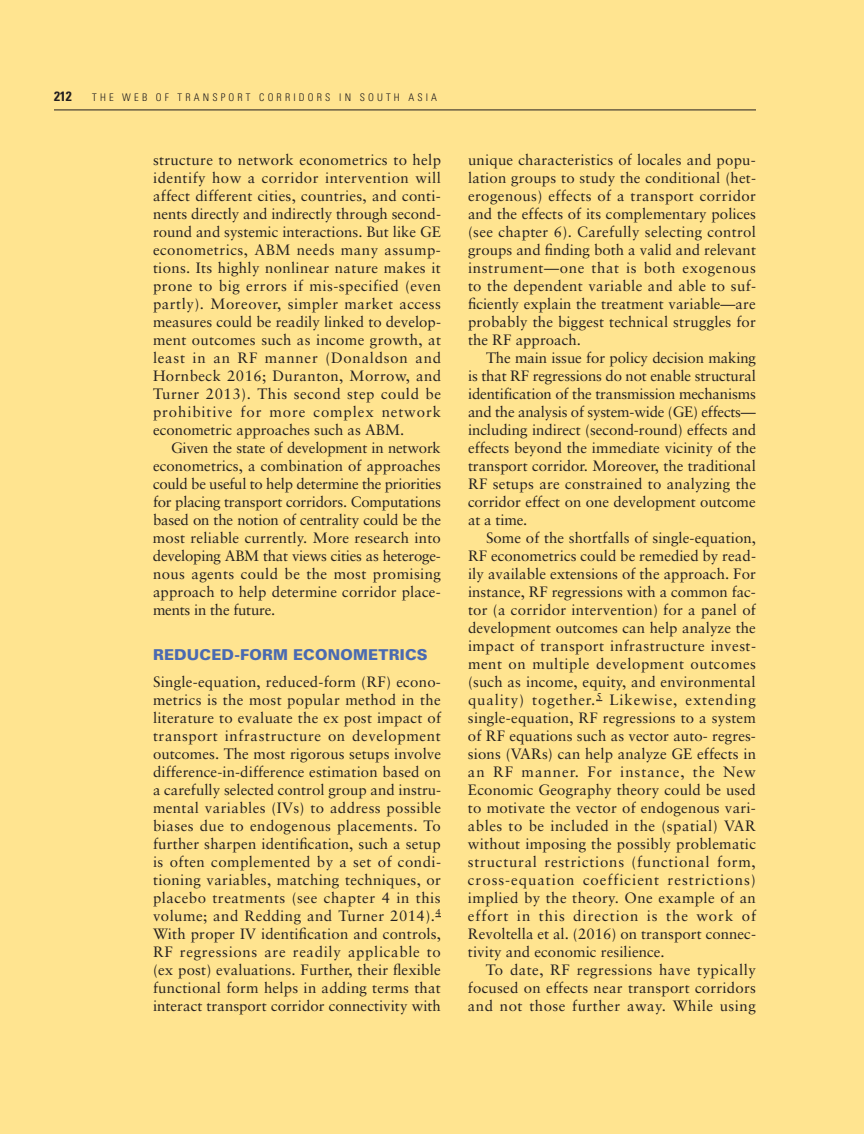
<style>
.page{position:relative;width:864px;height:1134px;background:#ffe490}
.page>*{position:absolute;margin:0;border:0;box-sizing:border-box;transform-origin:0 0}
.t1{font:15px/18px "Sabon";letter-spacing:.005em;color:#231f20;text-align:justify}
.t2{font:900 15px "Univers";letter-spacing:.015em;color:#4a6ab2}
.t3{font:700 condensed 13.5px "Univers";color:#231f20}
.t4{font:300 condensed 10.5px "Univers";color:#231f20}
</style>
<div class="page">
<hr style="left:54px;top:110px;width:702px;height:1px;background:#231f20">
<p class="t3" style="left:54px;top:88px;width:19px">212</p>
<p class="t4" style="left:92px;top:91px;width:8px">THE</p>
<p class="t4" style="left:122px;top:91px;width:10px">WEB</p>
<p class="t4" style="left:156px;top:91px;width:8px">OF</p>
<p class="t4" style="left:178px;top:91px;width:35px">TR ANSPORT</p>
<p class="t4" style="left:259px;top:91px;width:18px">C ORRIDORS</p>
<p class="t4" style="left:339px;top:91px;width:7px">IN</p>
<p class="t4" style="left:360px;top:91px;width:9px">SOUTH</p>
<p class="t4" style="left:408px;top:91px;width:30px">ASI A</p>
<p class="t1" style="left:153px;top:150px;width:290px">structure to network econometrics to help identify how a corridor intervention will affect different cities, countries, and conti&shy;nents directly and indirectly through second&shy;round and systemic interactions. But like GE econometrics, ABM needs many assump&shy;tions. Its highly nonlinear nature makes it prone to big errors if mis-specified (even partly). Moreover, simpler market access measures could be readily linked to develop&shy;ment outcomes such as income growth, at least in an RF manner (Donaldson and Hornbeck 2016; Duranton, Morrow, and Turner 2013). This second step could be prohibitive for more complex network econometric approaches such as ABM.</p>
<p class="t1" style="left:153px;top:438px;width:290px;text-indent:18px">Given the state of development in network econometrics, a combination of approaches could be useful to help determine the priorities for placing transport corridors. Computations based on the notion of centrality could be the most reliable currently. More research into developing ABM that views cities as heteroge&shy;nous agents could be the most promising approach to help determine corridor place&shy;ments in the future.</p>
<p class="t2" style="left:153px;top:645px;width:276px">REDUCED-FORM ECONOMETRICS</p>
<p class="t1" style="left:153px;top:672px;width:290px">Single-equation, reduced-form (RF) econo&shy;metrics is the most popular method in the literature to evaluate the ex post impact of transport infrastructure on development outcomes. The most rigorous setups involve difference-in-difference estimation based on a carefully selected control group and instru&shy;mental variables (IVs) to address possible biases due to endogenous placements. To further sharpen identification, such a setup is often complemented by a set of condi&shy;tioning variables, matching techniques, or placebo treatments (see chapter 4 in this volume; and Redding and Turner 2014).<sup>4<br></sup>With proper IV identification and controls, RF regressions are readily applicable to (ex post) evaluations. Further, their flexible functional form helps in adding terms that interact transport corridor connectivity with</p>
<p class="t1" style="left:468px;top:150px;width:290px">unique characteristics of locales and popu&shy;lation groups to study the conditional (het&shy;erogenous) effects of a transport corridor and the effects of its complementary polices (see chapter 6). Carefully selecting control groups and finding both a valid and relevant instrument—one that is both exogenous to the dependent variable and able to suf&shy;ficiently explain the treatment variable—are probably the biggest technical struggles for the RF approach.</p>
<p class="t1" style="left:468px;top:348px;width:290px;text-indent:18px">The main issue for policy decision making is that RF regressions do not enable structural identification of the transmission mechanisms and the analysis of system-wide (GE) effects— including indirect (second-round) effects and effects beyond the immediate vicinity of the transport corridor. Moreover, the traditional RF setups are constrained to analyzing the corridor effect on one development outcome at a time.</p>
<p class="t1" style="left:468px;top:528px;width:290px;text-indent:18px">Some of the shortfalls of single-equation, RF econometrics could be remedied by read&shy;ily available extensions of the approach. For instance, RF regressions with a common fac&shy;tor (a corridor intervention) for a panel of development outcomes can help analyze the impact of transport infrastructure invest&shy;ment on multiple development outcomes (such as income, equity, and environmental quality) together.<sup>5</sup> Likewise, extending single--equation, RF regressions to a system of RF equations such as vector auto- regres&shy;sions (VARs) can help analyze GE effects in an RF manner. For instance, the New Economic Geography theory could be used to motivate the vector of endogenous vari&shy;ables to be included in the (spatial) VAR without imposing the possibly problematic structural restrictions (functional form, cross-equation coefficient restrictions) implied by the theory. One example of an effort in this direction is the work of Revoltella et al. (2016) on transport connec&shy;tivity and economic resilience.</p>
<p class="t1" style="left:468px;top:960px;width:290px;text-indent:18px">To date, RF regressions have typically focused on effects near transport corridors and not those further away. While using</p>
</div>
